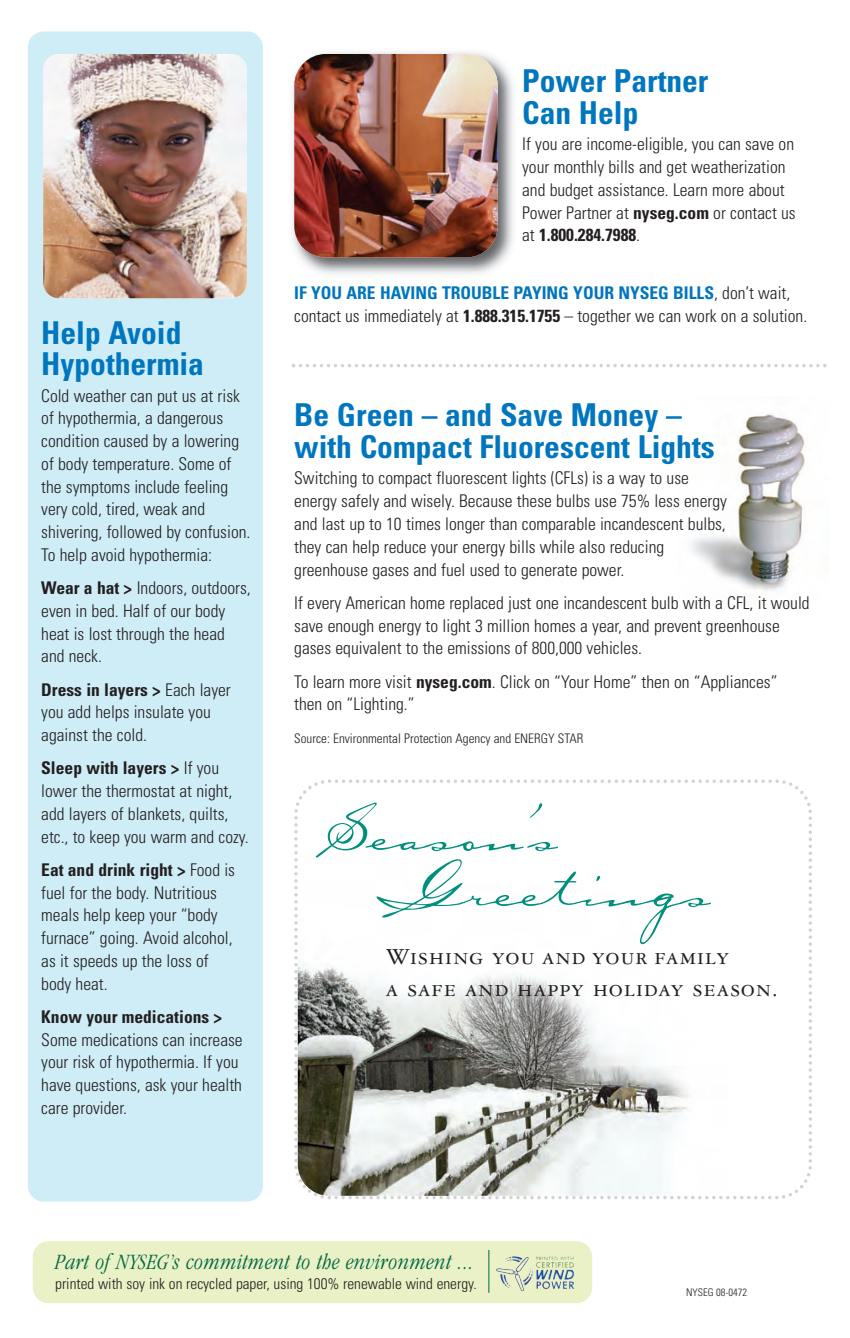
<style>
.page{position:relative;width:850px;height:1338px;background:#fff}
.page>*{position:absolute;margin:0;border:0;box-sizing:border-box;transform-origin:0 0}
.t1{font:64.75px/56px "Carlotta";color:#008f7d}
.t2{font:700 condensed 31.5px/31.5px "Univers";color:#0076be}
.t3{font:24.5px/31.5px "Garamond Three SC";letter-spacing:.05em;color:#231f20}
.t4{font:italic 300 condensed 22.57px "Garamond";letter-spacing:.02em;color:#00673e}
.t5{font:300 condensed 17.5px/22.8px "Univers";color:#231f20}
.t6{font:700 condensed 17.5px "Univers";color:#231f20}
.t7{font:300 condensed 15.4px "Univers";color:#231f20}
.t8{font:300 condensed 13.12px "Univers";color:#231f20}
.t9{font:300 condensed 10.5px "Univers";color:#231f20}
.s1{font-weight:700}
.s2{font-weight:700;color:#0076be}
</style>
<div class="page">
<div style="left:33px;top:1241px;width:559px;height:62px;background:#eaf1c6;border-radius:16px"></div>
<img style="left:496px;top:1256px;width:77px;height:35px">
<hr style="left:488px;top:1249px;width:1px;height:43px;background:#00673e">
<div style="left:28px;top:31px;width:235px;height:1170px;background:#cfedf7;border-radius:16px"></div>
<img style="left:43px;top:54px;width:204px;height:244px;border-radius:16px">
<img style="left:691px;top:414px;width:114px;height:177px">
<svg style="left:292px;top:364px;width:534px;height:3px"></svg>
<img style="left:292px;top:52px;width:221px;height:222px">
<img style="left:294px;top:54px;width:203px;height:203px;border-radius:32px">
<svg style="left:294px;top:779px;width:518px;height:421px"></svg>
<svg style="left:327px;top:1195px;width:4px;height:4px"></svg>
<h2 class="t2" style="left:41px;top:319px;width:164px">Help Avoid<br>Hypothermia</h2>
<p class="t5" style="left:41px;top:385px;width:211px">Cold weather can put us at risk of hypothermia, a dangerous condition caused by a lowering of body temperature. Some of the symptoms include feeling very cold, tired, weak and shivering, followed by confusion.<br>To help avoid hypothermia:</p>
<p class="t5" style="left:41px;top:578px;width:211px"><span class="s1">Wear a hat &gt;</span> Indoors, outdoors, even in bed. Half of our body heat is lost through the head and neck.</p>
<p class="t5" style="left:41px;top:679px;width:191px"><span class="s1">Dress in layers &gt;</span> Each layer you add helps insulate you against the cold.</p>
<p class="t5" style="left:41px;top:758px;width:209px"><span class="s1">Sleep with layers &gt;</span> If you lower the thermostat at night, add layers of blankets, quilts, etc., to keep you warm and cozy.</p>
<p class="t5" style="left:41px;top:859px;width:195px"><span class="s1">Eat and drink right &gt;</span> Food is fuel for the body. Nutritious meals help keep your “body furnace” going. Avoid alcohol, as it speeds up the loss of body heat.</p>
<p class="t6" style="left:41px;top:1010px;width:183px">Know your medications &gt;</p>
<p class="t5" style="left:41px;top:1029px;width:203px">Some medications can increase your risk of hypothermia. If you have questions, ask your health care provider.</p>
<h2 class="t2" style="left:522px;top:68px;width:188px">Power Partner<br>Can Help</h2>
<p class="t5" style="left:522px;top:134px;width:275px">If you are income-eligible, you can save on your monthly bills and get weatherization and budget assistance. Learn more about Power Partner at <span class="s1">nyseg.com</span> or contact us at <span class="s1">1.800.284.7988</span>.</p>
<p class="t5" style="left:294px;top:283px;width:514px"><span class="s2">IF YOU ARE HAVING TROUBLE PAYING YOUR NYSEG BILLS</span>, don’t wait, contact us immediately at <span class="s1">1.888.315.1755</span> – together we can work on a solution.</p>
<h2 class="t2" style="left:294px;top:402px;width:422px">Be Green – and Save Money – with Compact Fluorescent Lights</h2>
<p class="t5" style="left:294px;top:468px;width:434px">Switching to compact fluorescent lights (CFLs) is a way to use energy safely and wisely. Because these bulbs use 75% less energy and last up to 10 times longer than comparable incandescent bulbs, they can help reduce your energy bills while also reducing greenhouse gases and fuel used to generate power.</p>
<p class="t5" style="left:294px;top:592px;width:517px">If every American home replaced just one incandescent bulb with a CFL, it would save enough energy to light 3 million homes a year, and prevent greenhouse gases equivalent to the emissions of 800,000 vehicles.</p>
<p class="t5" style="left:294px;top:671px;width:485px">To learn more visit <span class="s1">nyseg.com</span>. Click on “Your Home” then on “Appliances” then on “Lighting.”</p>
<p class="t8" style="left:294px;top:734px;width:290px">Source: Environmental Protection Agency and ENERGY STAR</p>
<h1 class="t1" style="left:373px;top:799px;width:341px;text-indent:-49px">Season’s<br>Greetings</h1>
<h3 class="t3" style="left:386px;top:942px;width:393px">Wishing you and your family<br>a safe and happy holiday season.</h3>
<p class="t4" style="left:55px;top:1253px;width:420px">Part of NYSEG’s commitment to the environment ...</p>
<p class="t7" style="left:55px;top:1277px;width:423px">printed with soy ink on recycled paper, using 100% renewable wind energy.</p>
<p class="t9" style="left:686px;top:1288px;width:62px">NYSEG 08-0472</p>
</div>
